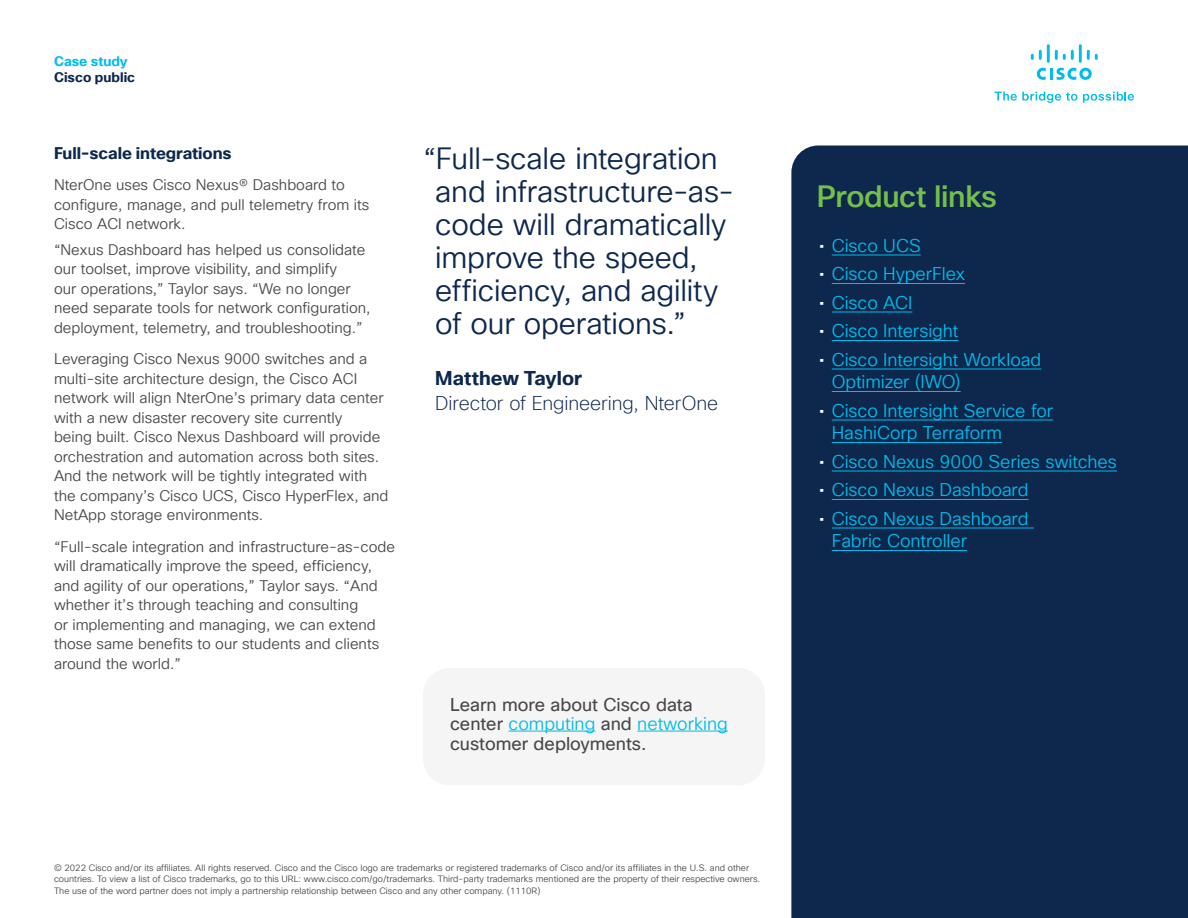
<style>
.page{position:relative;width:1188px;height:918px;background:#fff}
.page>*{position:absolute;margin:0;border:0;box-sizing:border-box;transform-origin:0 0}
.t1{font:30px/33px "Cisco Sans TT Light";letter-spacing:-.005em;color:#0d274d}
.t2{font:30px "Cisco Sans TM Medium";letter-spacing:-.015em;color:#74bf4b}
.t3{font:200 19.5px "Cisco Sans TT";letter-spacing:-.005em;color:#0d274d}
.t4{font:700 19.5px "Cisco Sans TT";color:#0d274d}
.t5{font:18px/22.5px "Cisco Sans TT Light";color:#00bceb}
.t6{font:18px "Cisco Sans TT";color:#484848}
.t7{font:700 16.5px "Cisco Sans TT";letter-spacing:-.005em;color:#0d274d}
.t8{font:15px/19.5px "Cisco Sans TT Light";color:#484848}
.t9{font:700 13.5px "Cisco Sans TT";color:#0d274d}
.t10{font:700 13.5px "Cisco Sans TT";color:#00bceb}
.t11{font:9px/11.2px "Cisco Sans TT Light";color:#484848}
.s1{font-family:"Cisco Sans TT";color:#484848}
.s2{font-family:"Cisco Sans TT";color:#fff}
</style>
<div class="page">
<svg style="left:995px;top:92px;width:82px;height:11px"></svg>
<svg style="left:1083px;top:92px;width:51px;height:11px"></svg>
<svg style="left:1037px;top:68px;width:55px;height:12px"></svg>
<svg style="left:1031px;top:50px;width:11px;height:10px"></svg>
<hr style="left:1047px;top:44px;width:3px;height:19px;background:#00bceb">
<svg style="left:1055px;top:50px;width:19px;height:10px"></svg>
<hr style="left:1079px;top:44px;width:3px;height:19px;background:#00bceb">
<svg style="left:1087px;top:50px;width:11px;height:10px"></svg>
<div style="left:791px;top:146px;width:397px;height:772px;background:#0d274d"></div>
<div style="left:423px;top:668px;width:342px;height:117px;background:#f5f5f5;border-radius:27px"></div>
<hr style="left:509px;top:731px;width:86px;height:1px;background:#00bceb">
<hr style="left:637px;top:731px;width:91px;height:1px;background:#00bceb">
<hr style="left:832px;top:255px;width:89px;height:1px;background:#00bceb">
<hr style="left:832px;top:283px;width:133px;height:1px;background:#00bceb">
<hr style="left:832px;top:312px;width:80px;height:1px;background:#00bceb">
<hr style="left:832px;top:340px;width:126px;height:1px;background:#00bceb">
<hr style="left:832px;top:369px;width:209px;height:1px;background:#00bceb">
<hr style="left:832px;top:391px;width:129px;height:1px;background:#00bceb">
<hr style="left:832px;top:420px;width:221px;height:1px;background:#00bceb">
<hr style="left:832px;top:442px;width:170px;height:1px;background:#00bceb">
<hr style="left:832px;top:471px;width:285px;height:1px;background:#00bceb">
<hr style="left:832px;top:499px;width:196px;height:1px;background:#00bceb">
<hr style="left:832px;top:528px;width:202px;height:1px;background:#00bceb">
<hr style="left:832px;top:550px;width:135px;height:1px;background:#00bceb">
<p class="t10" style="left:54px;top:52px;width:75px">Case study</p>
<p class="t9" style="left:54px;top:68px;width:83px">Cisco public</p>
<p class="t7" style="left:54px;top:142px;width:179px">Full-scale integrations</p>
<p class="t8" style="left:54px;top:176px;width:317px">NterOne uses Cisco Nexus® Dashboard to configure, manage, and pull telemetry from its<br>Cisco ACI network.</p>
<p class="t8" style="left:54px;top:240px;width:318px">“Nexus Dashboard has helped us consolidate our toolset, improve visibility, and simplify<br>our operations,” Taylor says. “We no longer need separate tools for network configuration, deployment, telemetry, and troubleshooting.”</p>
<p class="t8" style="left:54px;top:350px;width:336px">Leveraging Cisco Nexus 9000 switches and a multi-site architecture design, the Cisco ACI network will align NterOne’s primary data center with a new disaster recovery site currently<br>being built. Cisco Nexus Dashboard will provide orchestration and automation across both sites.<br>And the network will be tightly integrated with the company’s Cisco UCS, Cisco HyperFlex, and NetApp storage environments.</p>
<p class="t8" style="left:54px;top:537px;width:343px">“Full-scale integration and infrastructure-as-code will dramatically improve the speed, efficiency, and agility of our operations,” Taylor says. “And whether it’s through teaching and consulting<br>or implementing and managing, we can extend those same benefits to our students and clients around the world.”</p>
<h1 class="t1" style="left:435px;top:143px;width:300px;text-indent:-12px">“Full-scale integration and infrastructure-as&shy;code will dramatically improve the speed, efficiency, and agility of our operations.”</h1>
<h2 class="t4" style="left:435px;top:366px;width:148px">Matthew Taylor</h2>
<h2 class="t3" style="left:435px;top:390px;width:285px">Director of Engineering, NterOne</h2>
<p class="t6" style="left:450px;top:693px;width:244px">Learn more about Cisco data</p>
<p class="t5" style="left:450px;top:713px;width:279px"><span class="s1">center</span> computing <span class="s1">and</span> networking</p>
<p class="t6" style="left:450px;top:732px;width:198px">customer deployments.</p>
<p class="t11" style="left:54px;top:863px;width:708px">© 2022 Cisco and/or its affiliates. All rights reserved. Cisco and the Cisco logo are trademarks or registered trademarks of Cisco and/or its affiliates in the U.S. and other countries. To view a list of Cisco trademarks, go to this URL: www.cisco.com/go/trademarks. Third-party trademarks mentioned are the property of their respective owners.<br>The use of the word partner does not imply a partnership relationship between Cisco and any other company. (1110R)</p>
<h1 class="t2" style="left:817px;top:177px;width:182px">Product links</h1>
<p class="t5" style="left:819px;top:235px;width:103px"><span class="s2">•</span> Cisco UCS</p>
<p class="t5" style="left:819px;top:264px;width:147px"><span class="s2">•</span> Cisco HyperFlex</p>
<p class="t5" style="left:819px;top:292px;width:95px"><span class="s2">•</span> Cisco ACI</p>
<p class="t5" style="left:819px;top:320px;width:141px"><span class="s2">•</span> Cisco Intersight</p>
<p class="t5" style="left:832px;top:349px;width:211px;text-indent:-13px"><span class="s2">•</span> Cisco Intersight Workload<br>Optimizer (IWO)</p>
<p class="t5" style="left:832px;top:400px;width:223px;text-indent:-13px"><span class="s2">•</span> Cisco Intersight Service for<br>HashiCorp Terraform</p>
<p class="t5" style="left:819px;top:451px;width:299px"><span class="s2">•</span> Cisco Nexus 9000 Series switches</p>
<p class="t5" style="left:819px;top:479px;width:211px"><span class="s2">•</span> Cisco Nexus Dashboard</p>
<p class="t5" style="left:832px;top:508px;width:198px;text-indent:-13px"><span class="s2">•</span> Cisco Nexus Dashboard<br>Fabric Controller</p>
</div>
